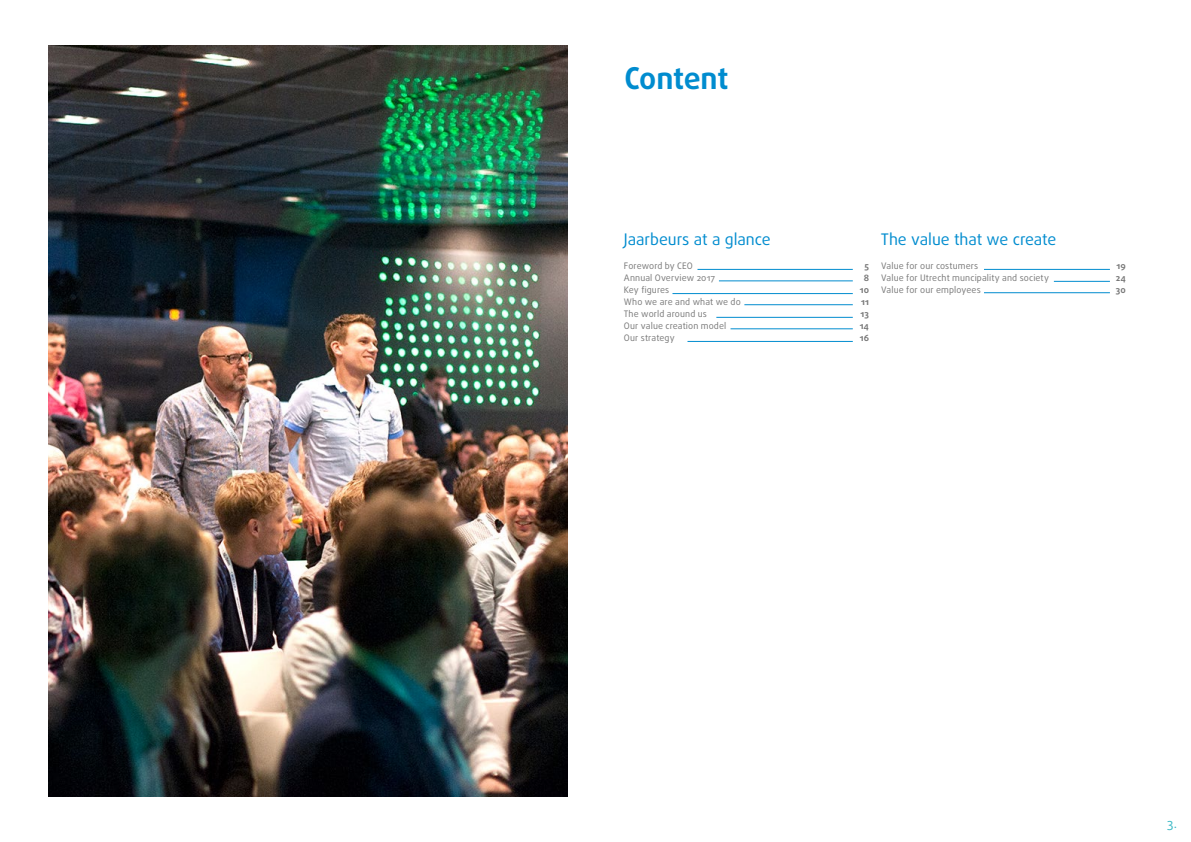
<style>
.page{position:relative;width:1191px;height:842px;background:#fff}
.page>*{position:absolute;margin:0;border:0;box-sizing:border-box;transform-origin:0 0}
.t1{font:700 30px "Daxline Pro";letter-spacing:-.01em;color:#008ccf}
.t2{font:16px "Daxline Pro";letter-spacing:-.005em;color:#008ccf}
.t3{font:13px "Daxline Pro";color:#3dbac7}
.t4{font:9px/12px "Daxline Pro";letter-spacing:.015em;color:#787878}
.t5{font:700 9px/12px "Daxline Pro";color:#787878;text-align:center}
</style>
<div class="page">
<hr style="left:697px;top:269px;width:155px;height:1px;background:#008ccf">
<hr style="left:1053px;top:281px;width:57px;height:1px;background:#008ccf">
<hr style="left:984px;top:269px;width:126px;height:1px;background:#008ccf">
<hr style="left:719px;top:280px;width:133px;height:1px;background:#008ccf">
<hr style="left:744px;top:304px;width:108px;height:1px;background:#008ccf">
<hr style="left:984px;top:292px;width:126px;height:1px;background:#008ccf">
<hr style="left:716px;top:317px;width:136px;height:1px;background:#008ccf">
<hr style="left:730px;top:328px;width:122px;height:1px;background:#008ccf">
<hr style="left:687px;top:341px;width:165px;height:1px;background:#008ccf">
<hr style="left:672px;top:293px;width:180px;height:1px;background:#008ccf">
<img style="left:48px;top:45px;width:519px;height:752px">
<h1 class="t1" style="left:624px;top:59px;width:105px">Content</h1>
<h2 class="t2" style="left:624px;top:229px;width:148px">Jaarbeurs at a glance</h2>
<h2 class="t2" style="left:880px;top:229px;width:177px">The value that we create</h2>
<p class="t5" style="left:859px;top:260px;width:11px">5<br>8<br>10<br>11<br>13<br>14<br>16</p>
<p class="t5" style="left:1115px;top:260px;width:11px;text-align:justify">19<br>24<br>30</p>
<p class="t4" style="left:624px;top:260px;width:118px">Foreword by CEO<br>Annual Overview 2017<br>Key figures<br>Who we are and what we do<br>The world around us<br>Our value creation model<br>Our strategy</p>
<p class="t4" style="left:881px;top:260px;width:169px">Value for our costumers<br>Value for Utrecht muncipality and society<br>Value for our employees</p>
<h3 class="t3" style="left:1167px;top:814px;width:11px">3.</h3>
</div>
